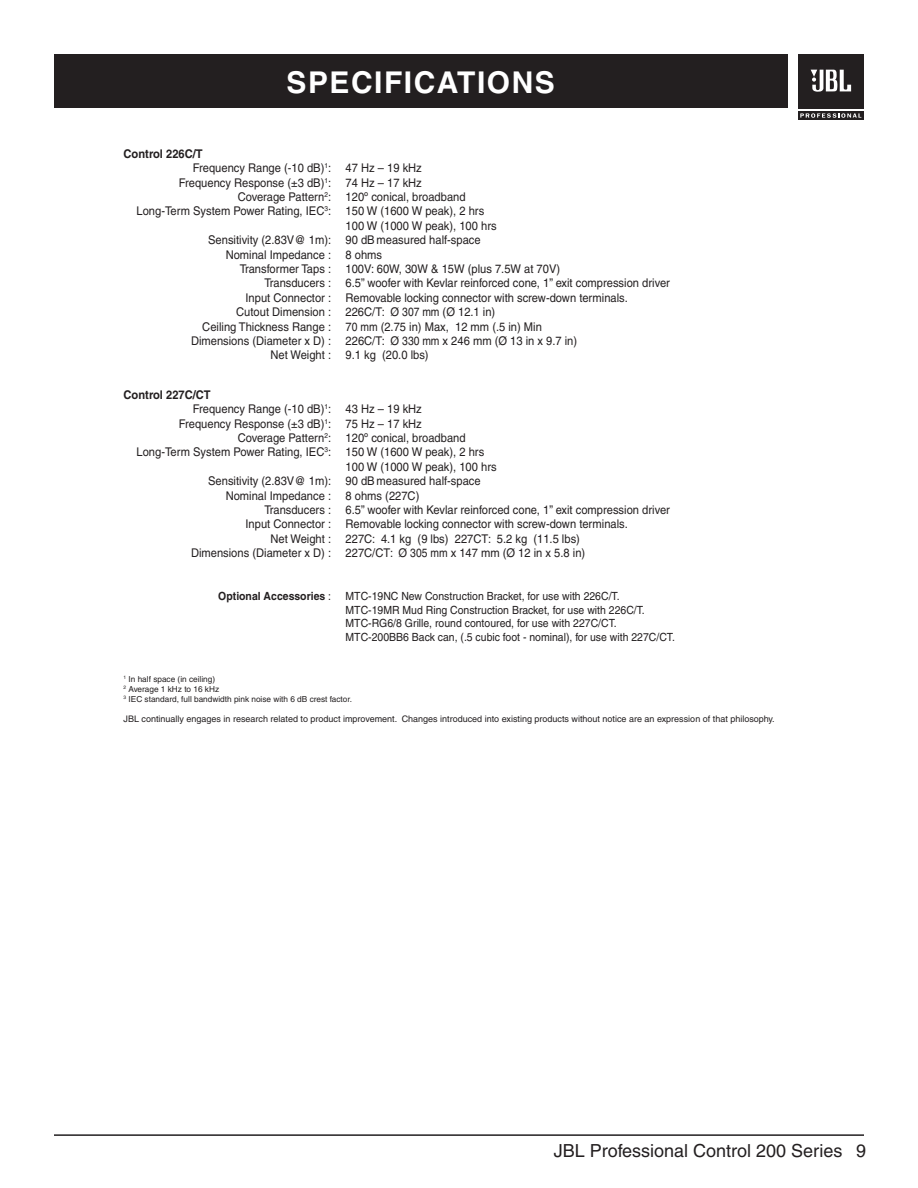
<style>
.page{position:relative;width:918px;height:1188px;background:#fff}
.page>*{position:absolute;margin:0;border:0;box-sizing:border-box;transform-origin:0 0}
.t1{font:700 30px "Helvetica";letter-spacing:.05em;color:#fff}
.t2{font:18px "Helvetica";color:#231f20}
.t3{font:12px "Helvetica";color:#231f20;scale:.93 1}
.t4{font:700 12px "Helvetica";color:#231f20;scale:.93 1}
.t5{font:11.25px/13.5px "Helvetica";color:#231f20;scale:.93 1}
.t6{font:700 11.25px "Helvetica";color:#231f20;scale:.93 1}
.t7{font:9px "Helvetica";color:#231f20}
.t8{font:8.25px/9.9px "Helvetica";color:#231f20}
.s1{font-weight:400}
</style>
<div class="page">
<hr style="left:54px;top:1134px;width:810px;height:2px;background:#231f20">
<div style="left:798px;top:111px;width:65px;height:9px;background:#231f20"></div>
<div style="left:798px;top:54px;width:65px;height:54px;background:#231f20"></div>
<svg style="left:811px;top:70px;width:40px;height:22px"></svg>
<svg style="left:800px;top:113px;width:61px;height:5px"></svg>
<div style="left:54px;top:54px;width:734px;height:54px;background:#231f20"></div>
<h1 class="t1" style="left:287px;top:64px;width:270px">SPECIFICATIONS</h1>
<p class="t4" style="left:124px;top:146px;width:87px">Control 226C/T</p>
<p class="t3" style="left:193px;top:161px;width:248px">Frequency Range (-10 dB)<sup>1</sup>: 47 Hz – 19 kHz</p>
<p class="t3" style="left:179px;top:175px;width:263px">Frequency Response (±3 dB)<sup>1</sup>: 74 Hz – 17 kHz</p>
<p class="t3" style="left:238px;top:190px;width:247px">Coverage Pattern<sup>2</sup>: 120º conical, broadband</p>
<p class="t3" style="left:137px;top:204px;width:375px">Long-Term System Power Rating, IEC<sup>3</sup>: 150 W (1600 W peak), 2 hrs</p>
<p class="t3" style="left:346px;top:219px;width:164px">100 W (1000 W peak), 100 hrs</p>
<p class="t3" style="left:208px;top:233px;width:295px">Sensitivity (2.83V@ 1m): 90 dB measured half-space</p>
<p class="t3" style="left:226px;top:247px;width:170px">Nominal Impedance : 8 ohms</p>
<p class="t3" style="left:240px;top:262px;width:346px">Transformer Taps : 100V: 60W, 30W &amp; 15W (plus 7.5W at 70V)</p>
<p class="t3" style="left:264px;top:276px;width:438px">Transducers : 6.5” woofer with Kevlar reinforced cone, 1” exit compression driver</p>
<p class="t3" style="left:246px;top:291px;width:413px">Input Connector : Removable locking connector with screw-down terminals.</p>
<p class="t3" style="left:236px;top:305px;width:280px">Cutout Dimension : 226C/T: Ø 307 mm (Ø 12.1 in)</p>
<p class="t3" style="left:202px;top:319px;width:367px">Ceiling Thickness Range : 70 mm (2.75 in) Max, 12 mm (.5 in) Min</p>
<p class="t3" style="left:191px;top:334px;width:417px">Dimensions (Diameter x D) : 226C/T: Ø 330 mm x 246 mm (Ø 13 in x 9.7 in)</p>
<p class="t3" style="left:271px;top:348px;width:172px">Net Weight : 9.1 kg (20.0 lbs)</p>
<p class="t4" style="left:124px;top:387px;width:95px">Control 227C/CT</p>
<p class="t3" style="left:193px;top:402px;width:248px">Frequency Range (-10 dB)<sup>1</sup>: 43 Hz – 19 kHz</p>
<p class="t3" style="left:179px;top:416px;width:263px">Frequency Response (±3 dB)<sup>1</sup>: 75 Hz – 17 kHz</p>
<p class="t3" style="left:238px;top:431px;width:247px">Coverage Pattern<sup>2</sup>: 120º conical, broadband</p>
<p class="t3" style="left:137px;top:445px;width:375px">Long-Term System Power Rating, IEC<sup>3</sup>: 150 W (1600 W peak), 2 hrs</p>
<p class="t3" style="left:346px;top:460px;width:164px">100 W (1000 W peak), 100 hrs</p>
<p class="t3" style="left:208px;top:474px;width:295px">Sensitivity (2.83V@ 1m): 90 dB measured half-space</p>
<p class="t3" style="left:226px;top:488px;width:210px">Nominal Impedance : 8 ohms (227C)</p>
<p class="t3" style="left:264px;top:503px;width:438px">Transducers : 6.5” woofer with Kevlar reinforced cone, 1” exit compression driver</p>
<p class="t3" style="left:246px;top:517px;width:413px">Input Connector : Removable locking connector with screw-down terminals.</p>
<p class="t3" style="left:271px;top:532px;width:334px">Net Weight : 227C: 4.1 kg (9 lbs) 227CT: 5.2 kg (11.5 lbs)</p>
<p class="t3" style="left:191px;top:546px;width:425px">Dimensions (Diameter x D) : 227C/CT: Ø 305 mm x 147 mm (Ø 12 in x 5.8 in)</p>
<p class="t6" style="left:218px;top:589px;width:123px">Optional Accessories <span class="s1">:</span></p>
<p class="t5" style="left:346px;top:589px;width:356px">MTC-19NC New Construction Bracket, for use with 226C/T.<br>MTC-19MR Mud Ring Construction Bracket, for use with 226C/T.<br>MTC-RG6/8 Grille, round contoured, for use with 227C/CT.<br>MTC-200BB6 Back can, (.5 cubic foot - nominal), for use with 227C/CT.</p>
<p class="t8" style="left:124px;top:674px;width:230px"><sup>1</sup> In half space (in ceiling)<br><sup>2</sup> Average 1 kHz to 16 kHz<br><sup>3</sup> IEC standard, full bandwidth pink noise with 6 dB crest factor.</p>
<p class="t7" style="left:124px;top:713px;width:653px">JBL continually engages in research related to product improvement. Changes introduced into existing products without notice are an expression of that philosophy.</p>
<h2 class="t2" style="left:554px;top:1140px;width:314px">JBL Professional Control 200 Series 9</h2>
</div>
